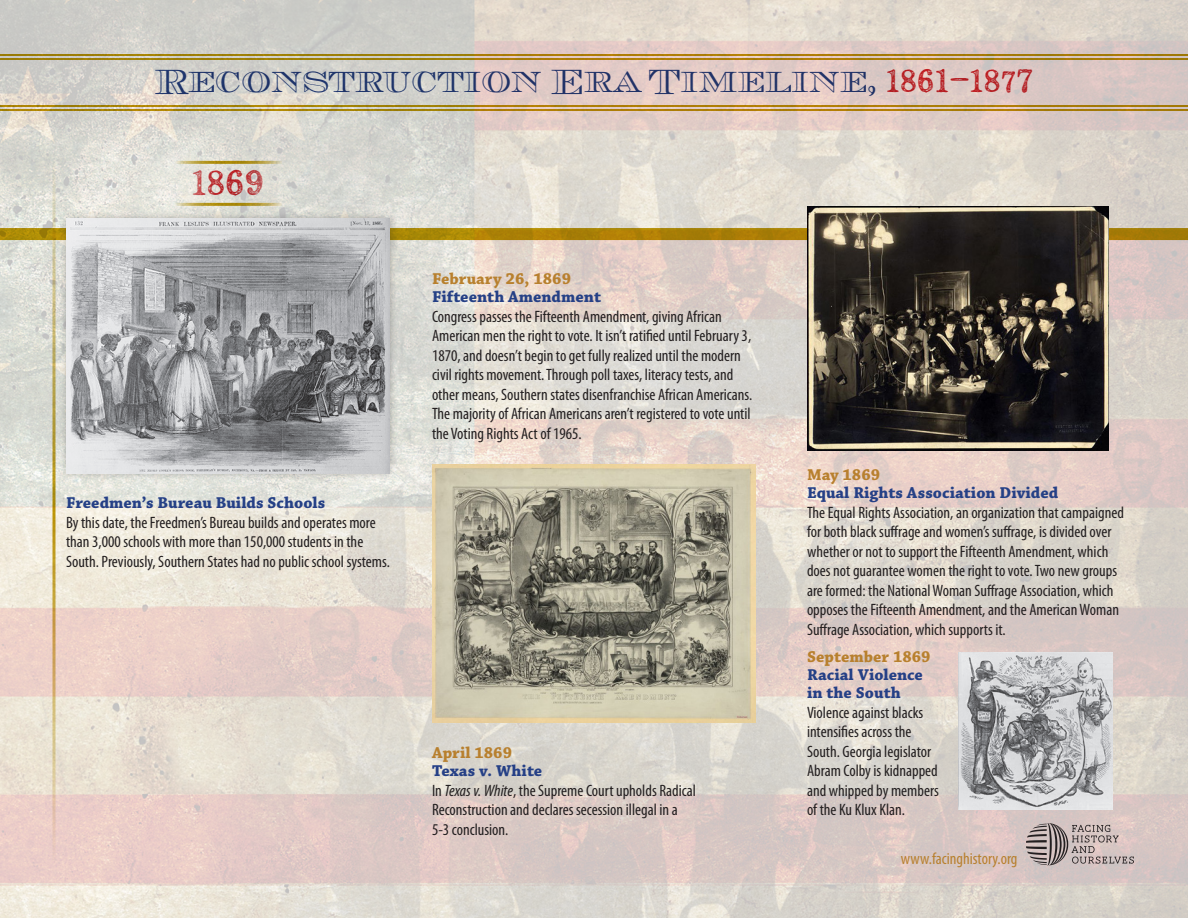
<style>
.page{position:relative;width:1188px;height:918px;background:#fff}
.page>*{position:absolute;margin:0;border:0;box-sizing:border-box;transform-origin:0 0}
.t1{font:300 36px "Appareo";color:#d2232a}
.t2{font:33px "Chevalier Ope DCD";color:#254086}
.text-left{font:condensed 16.5px/19.5px "Myriad Pro";color:#231f20}
.over-photo-caption{font:16.5px/18px "Chaparral Pro Bold Capt";color:#254086}
.over-photo-caption-2{font:16.5px "Chaparral Pro Bold Capt";color:#b8802e}
.t3{font:condensed 16.5px "Myriad Pro";color:#b8802e}
.s1{font-family:"Appareo";font-weight:300;color:#d2232a}
.s2{font-style:italic}
</style>
<div class="page">
<img style="left:0;top:0;width:1188px;height:918px">
<hr style="left:0;top:54px;width:1188px;height:2px;background:#c39d08">
<hr style="left:0;top:58px;width:1188px;height:2px;background:#c39d08">
<hr style="left:0;top:105px;width:1188px;height:2px;background:#c39d08">
<hr style="left:0;top:109px;width:1188px;height:2px;background:#c39d08">
<svg style="left:0;top:228px;width:1188px;height:12px;background:#aa8206"></svg>
<svg style="left:1026px;top:823px;width:108px;height:43px;background:#b1a3a2"></svg>
<hr style="left:174px;top:161px;width:108px;height:3px;background:#c39d08">
<hr style="left:174px;top:203px;width:108px;height:3px;background:#c39d08">
<div style="left:58px;top:210px;width:340px;height:271px;background:#231f20;opacity:.3"></div>
<img style="left:66px;top:219px;width:324px;height:254px">
<img style="left:432px;top:464px;width:324px;height:258px">
<img style="left:807px;top:206px;width:302px;height:245px">
<img style="left:958px;top:653px;width:155px;height:156px">
<svg style="left:52px;top:161px;width:4px;height:705px;background:#cfba82"></svg>
<h2 class="t2" style="left:155px;top:60px;width:880px">Reconstruction Era Timeline, <span class="s1">1861–1877</span></h2>
<h1 class="t1" style="left:192px;top:158px;width:74px">1869</h1>
<p class="over-photo-caption" style="left:66px;top:495px;width:261px">Freedmen’s Bureau Builds Schools</p>
<p class="text-left" style="left:66px;top:512px;width:325px">By this date, the Freedmen’s Bureau builds and operates more than 3,000 schools with more than 150,000 students in the<br>South. Previously, Southern States had no public school systems.</p>
<p class="over-photo-caption-2" style="left:432px;top:269px;width:141px">February 26, 1869</p>
<p class="over-photo-caption" style="left:432px;top:288px;width:171px">Fifteenth Amendment</p>
<p class="text-left" style="left:432px;top:306px;width:322px">Congress passes the Fifteenth Amendment, giving African American men the right to vote. It isn’t ratified until February 3, 1870, and doesn’t begin to get fully realized until the modern civil rights movement. Through poll taxes, literacy tests, and other means, Southern states disenfranchise African Americans.<br>The majority of African Americans aren’t registered to vote until the Voting Rights Act of 1965.</p>
<p class="over-photo-caption-2" style="left:432px;top:743px;width:82px">April 1869</p>
<p class="over-photo-caption" style="left:432px;top:763px;width:112px">Texas v. White</p>
<p class="text-left" style="left:432px;top:780px;width:266px">In <span class="s2">Texas v. White</span>, the Supreme Court upholds Radical<br>Reconstruction and declares secession illegal in a<br>5-3 conclusion.</p>
<p class="over-photo-caption-2" style="left:807px;top:465px;width:75px">May 1869</p>
<p class="over-photo-caption" style="left:807px;top:485px;width:253px">Equal Rights Association Divided</p>
<p class="text-left" style="left:807px;top:502px;width:318px">The Equal Rights Association, an organization that campaigned for both black suffrage and women’s suffrage, is divided over whether or not to support the Fifteenth Amendment, which does not guarantee women the right to vote. Two new groups are formed: the National Woman Suffrage Association, which opposes the Fifteenth Amendment, and the American Woman Suffrage Association, which supports it.</p>
<p class="over-photo-caption-2" style="left:807px;top:647px;width:125px">September 1869</p>
<p class="over-photo-caption" style="left:807px;top:667px;width:117px">Racial Violence in the South</p>
<p class="text-left" style="left:807px;top:703px;width:133px">Violence against blacks intensifies across the<br>South. Georgia legislator<br>Abram Colby is kidnapped and whipped by members of the Ku Klux Klan.</p>
<p class="t3" style="left:901px;top:849px;width:118px">www.facinghistory.org</p>
</div>
